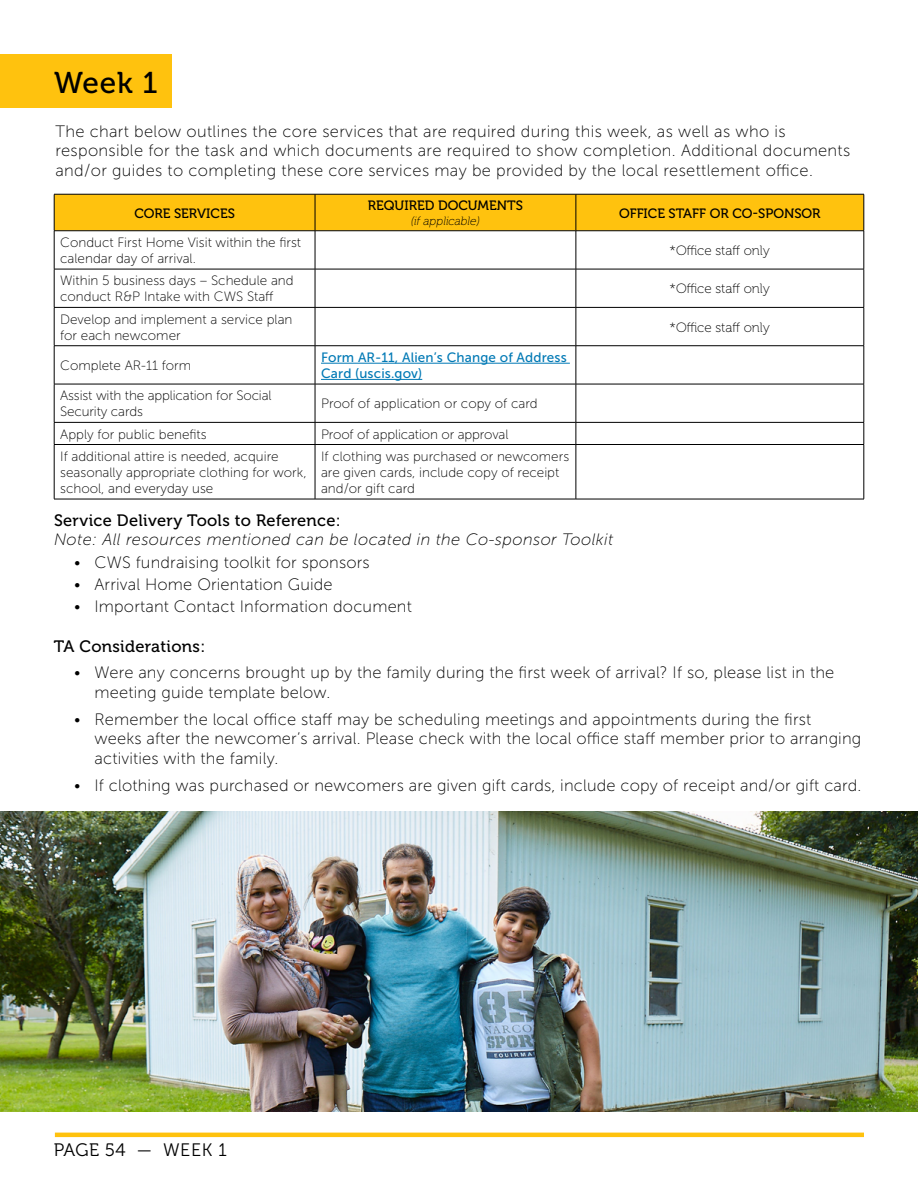
<style>
.page{position:relative;width:918px;height:1188px;background:#fff}
.page>*{position:absolute;margin:0;border:0;box-sizing:border-box;transform-origin:0 0}
.t1{font:30px "Museo 500";color:#000}
.t2{font:18px "Museo 300";letter-spacing:.015em;color:#000}
.t3{font:16.5px/19.8px "Museo Sans 100";letter-spacing:.01em;color:#000}
.t4{font:italic 16.5px "Museo Sans 100";letter-spacing:.02em;color:#000}
.t5{font:16.5px "Museo 500";letter-spacing:.02em;color:#000}
.t6{font:13.5px/16.2px "Museo Sans 100";color:#000}
.t7{font:13.5px "Museo 500";color:#000}
.t8{font:13.5px "Museo 100";color:#000}
.t9{font:13.5px/16.2px "Museo Sans 500";letter-spacing:.01em;color:#0079b5}
.t10{font:italic 12px "Museo 100";color:#000}
.s1{font-family:"Museo Sans 300"}
</style>
<div class="page">
<hr style="left:55px;top:1133px;width:809px;height:4px;background:#ffc20e">
<div style="left:0;top:54px;width:172px;height:54px;background:#ffc20e"></div>
<div style="left:55px;top:195px;width:809px;height:35px;background:#ffc20e"></div>
<svg style="left:55px;top:231px;width:809px;height:268px"></svg>
<hr style="left:576px;top:230px;width:288px;height:1px;background:#000">
<hr style="left:576px;top:231px;width:1px;height:38px;background:#000">
<hr style="left:864px;top:231px;width:1px;height:38px;background:#000">
<hr style="left:576px;top:269px;width:288px;height:1px;background:#000">
<hr style="left:576px;top:269px;width:1px;height:38px;background:#000">
<hr style="left:864px;top:269px;width:1px;height:38px;background:#000">
<hr style="left:576px;top:308px;width:1px;height:38px;background:#000">
<hr style="left:576px;top:346px;width:1px;height:38px;background:#000">
<hr style="left:576px;top:307px;width:288px;height:1px;background:#000">
<hr style="left:864px;top:308px;width:1px;height:38px;background:#000">
<hr style="left:864px;top:346px;width:1px;height:38px;background:#000">
<hr style="left:576px;top:384px;width:1px;height:38px;background:#000">
<hr style="left:576px;top:345px;width:288px;height:1px;background:#000">
<hr style="left:576px;top:384px;width:288px;height:1px;background:#000">
<hr style="left:864px;top:384px;width:1px;height:38px;background:#000">
<svg style="left:576px;top:423px;width:1px;height:21px"></svg>
<hr style="left:576px;top:422px;width:288px;height:1px;background:#000">
<svg style="left:864px;top:423px;width:1px;height:21px"></svg>
<hr style="left:576px;top:444px;width:288px;height:1px;background:#000">
<hr style="left:576px;top:445px;width:1px;height:54px;background:#000">
<hr style="left:864px;top:445px;width:1px;height:54px;background:#000">
<hr style="left:576px;top:499px;width:288px;height:1px;background:#000">
<hr style="left:54px;top:445px;width:1px;height:54px;background:#000">
<hr style="left:54px;top:444px;width:261px;height:1px;background:#000">
<hr style="left:54px;top:499px;width:261px;height:1px;background:#000">
<hr style="left:54px;top:194px;width:1px;height:37px;background:#000">
<hr style="left:315px;top:194px;width:1px;height:37px;background:#000">
<hr style="left:576px;top:194px;width:1px;height:37px;background:#000">
<hr style="left:864px;top:194px;width:1px;height:37px;background:#000">
<hr style="left:54px;top:230px;width:261px;height:1px;background:#000">
<hr style="left:54px;top:231px;width:1px;height:38px;background:#000">
<hr style="left:315px;top:230px;width:261px;height:1px;background:#000">
<hr style="left:315px;top:231px;width:1px;height:38px;background:#000">
<hr style="left:54px;top:269px;width:261px;height:1px;background:#000">
<hr style="left:54px;top:269px;width:1px;height:38px;background:#000">
<hr style="left:315px;top:269px;width:261px;height:1px;background:#000">
<hr style="left:315px;top:269px;width:1px;height:38px;background:#000">
<hr style="left:54px;top:307px;width:261px;height:1px;background:#000">
<hr style="left:54px;top:308px;width:1px;height:38px;background:#000">
<hr style="left:315px;top:307px;width:261px;height:1px;background:#000">
<hr style="left:315px;top:308px;width:1px;height:38px;background:#000">
<hr style="left:54px;top:345px;width:261px;height:1px;background:#000">
<hr style="left:54px;top:346px;width:1px;height:38px;background:#000">
<hr style="left:315px;top:345px;width:261px;height:1px;background:#000">
<hr style="left:315px;top:346px;width:1px;height:38px;background:#000">
<hr style="left:54px;top:384px;width:261px;height:1px;background:#000">
<hr style="left:54px;top:384px;width:1px;height:38px;background:#000">
<hr style="left:315px;top:384px;width:261px;height:1px;background:#000">
<hr style="left:315px;top:384px;width:1px;height:38px;background:#000">
<hr style="left:54px;top:422px;width:261px;height:1px;background:#000">
<svg style="left:54px;top:423px;width:1px;height:21px"></svg>
<hr style="left:315px;top:422px;width:261px;height:1px;background:#000">
<svg style="left:315px;top:423px;width:1px;height:21px"></svg>
<hr style="left:315px;top:444px;width:261px;height:1px;background:#000">
<hr style="left:315px;top:445px;width:1px;height:54px;background:#000">
<hr style="left:315px;top:499px;width:261px;height:1px;background:#000">
<hr style="left:54px;top:194px;width:261px;height:1px;background:#000">
<hr style="left:315px;top:194px;width:261px;height:1px;background:#000">
<hr style="left:576px;top:194px;width:288px;height:1px;background:#000">
<hr style="left:321px;top:363px;width:249px;height:1px;background:#0079b5">
<hr style="left:321px;top:379px;width:101px;height:1px;background:#0079b5">
<img style="left:0;top:811px;width:918px;height:301px">
<h1 class="t1" style="left:54px;top:66px;width:105px">Week 1</h1>
<p class="t3" style="left:55px;top:121px;width:796px">The chart below outlines the core services that are required during this week, as well as who is responsible for the task and which documents are required to show completion. Additional documents and/or guides to completing these core services may be provided by the local resettlement office.</p>
<p class="t7" style="left:134px;top:206px;width:102px">CORE SERVICES</p>
<p class="t7" style="left:368px;top:198px;width:157px">REQUIRED DOCUMENTS</p>
<p class="t10" style="left:411px;top:214px;width:70px">(if applicable)</p>
<p class="t7" style="left:619px;top:206px;width:203px">OFFICE STAFF OR CO-SPONSOR</p>
<p class="t6" style="left:60px;top:234px;width:243px">Conduct First Home Visit within the first calendar day of arrival.</p>
<p class="t8" style="left:670px;top:243px;width:102px">*Office staff only</p>
<p class="t6" style="left:60px;top:273px;width:235px">Within 5 business days – Schedule and conduct R&amp;P Intake with CWS Staff</p>
<p class="t8" style="left:670px;top:282px;width:102px">*Office staff only</p>
<p class="t6" style="left:60px;top:311px;width:234px">Develop and implement a service plan for each newcomer</p>
<p class="t8" style="left:670px;top:320px;width:102px">*Office staff only</p>
<p class="t6" style="left:60px;top:357px;width:132px">Complete AR-11 form</p>
<p class="t9" style="left:321px;top:349px;width:247px">Form AR-11, Alien’s Change of Address<br>Card (uscis.gov)</p>
<p class="t6" style="left:60px;top:388px;width:213px">Assist with the application for Social<br>Security cards</p>
<p class="t6" style="left:321px;top:396px;width:218px">Proof of application or copy of card</p>
<p class="t6" style="left:60px;top:426px;width:148px">Apply for public benefits</p>
<p class="t6" style="left:321px;top:426px;width:189px">Proof of application or approval</p>
<p class="t6" style="left:60px;top:448px;width:248px">If additional attire is needed, acquire seasonally appropriate clothing for work, school, and everyday use</p>
<p class="t6" style="left:321px;top:448px;width:250px">If clothing was purchased or newcomers are given cards, include copy of receipt and/or gift card</p>
<p class="t5" style="left:54px;top:511px;width:288px">Service Delivery Tools to Reference:</p>
<p class="t4" style="left:54px;top:531px;width:561px">Note: All resources mentioned can be located in the Co-sponsor Toolkit</p>
<p class="t3" style="left:74px;top:552px;width:297px">• CWS fundraising toolkit for sponsors</p>
<p class="t3" style="left:74px;top:574px;width:260px">• Arrival Home Orientation Guide</p>
<p class="t3" style="left:74px;top:597px;width:339px">• Important Contact Information document</p>
<p class="t5" style="left:54px;top:637px;width:153px">TA Considerations:</p>
<p class="t3" style="left:94px;top:663px;width:741px;text-indent:-20px">• Were any concerns brought up by the family during the first week of arrival? If so, please list in the meeting guide template below.</p>
<p class="t3" style="left:94px;top:709px;width:768px;text-indent:-20px">• Remember the local office staff may be scheduling meetings and appointments during the first weeks after the newcomer’s arrival. Please check with the local office staff member prior to arranging activities with the family.</p>
<p class="t3" style="left:74px;top:775px;width:789px">• If clothing was purchased or newcomers are given gift cards, include copy of receipt and/or gift card.</p>
<p class="t2" style="left:54px;top:1140px;width:174px">PAGE 54 — <span class="s1">WEEK 1</span></p>
</div>
